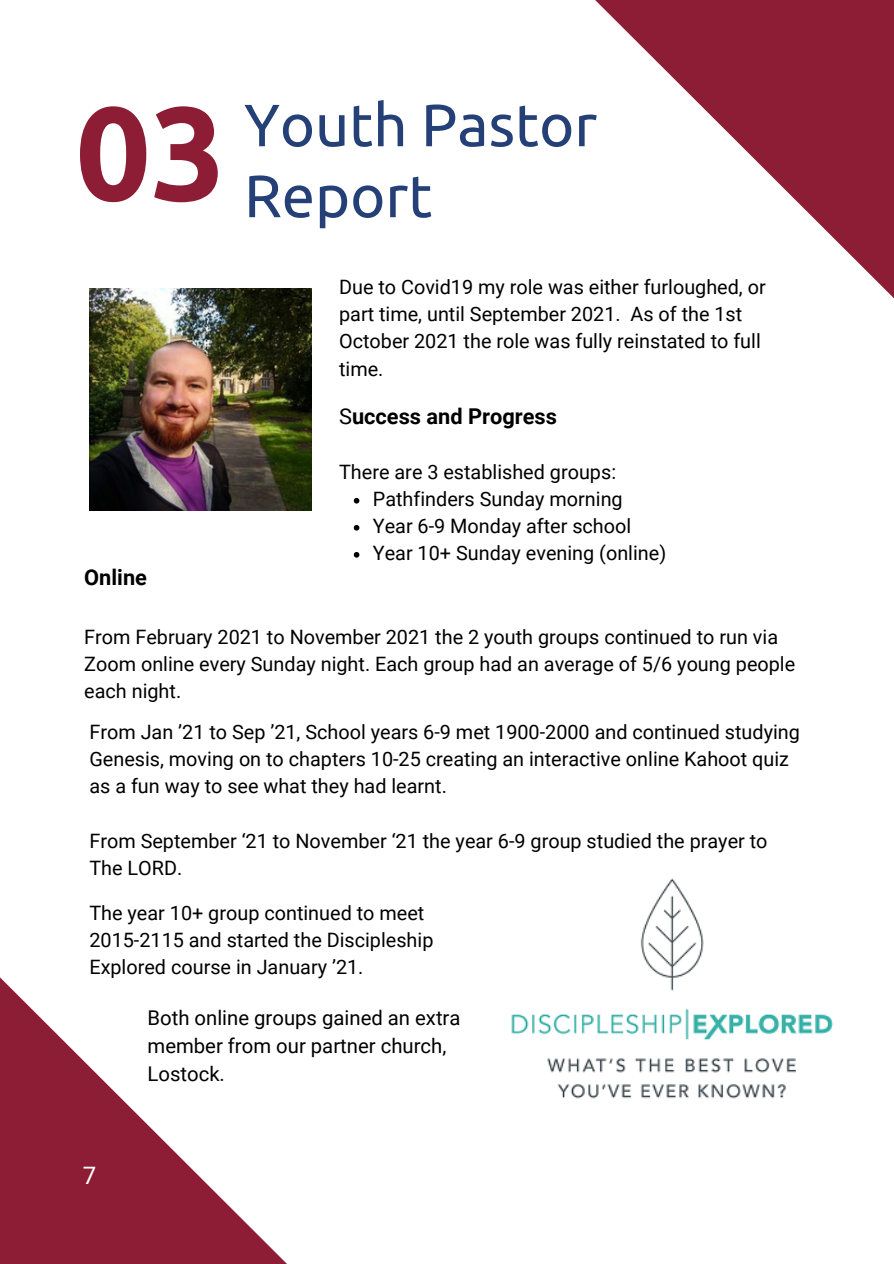
<style>
.page{position:relative;width:894px;height:1264px;background:#fff}
.page>*{position:absolute;margin:0;border:0;box-sizing:border-box;transform-origin:0 0}
.t1{font:700 132.45px "Ubuntu";color:#8d1c35}
.t2{font:59.55px "Ubuntu";color:#244077}
.t3{font:24px "Roboto";color:#fff}
.t4{font:700 21.75px "Roboto";color:#000}
.t5{font:20.25px/28.2px "Roboto";color:#000}
.t6{font:19.8px/27px "Roboto";color:#000}
.s1{font-weight:400}
</style>
<div class="page">
<svg style="left:595px;top:0;width:298px;height:298px"></svg>
<img style="left:587px;top:878px;width:246px;height:221px">
<svg style="left:0;top:977px;width:587px;height:286px"></svg>
<svg style="left:353px;top:498px;width:6px;height:5px"></svg>
<svg style="left:353px;top:525px;width:6px;height:5px"></svg>
<svg style="left:353px;top:552px;width:6px;height:5px"></svg>
<img style="left:89px;top:289px;width:222px;height:222px">
<h1 class="t1" style="left:75px;top:77px;width:152px">03</h1>
<p class="t4" style="left:84px;top:565px;width:64px">Online</p>
<h2 class="t2" style="left:244px;top:91px;width:354px">Youth Pastor</h2>
<h2 class="t2" style="left:244px;top:162px;width:190px">Report</h2>
<p class="t6" style="left:339px;top:274px;width:428px">Due to Covid19 my role was either furloughed, or part time, until September 2021. As of the 1st October 2021 the role was fully reinstated to full time.</p>
<p class="t4" style="left:339px;top:403px;width:219px"><span class="s1">S</span>uccess and Progress</p>
<p class="t6" style="left:339px;top:458px;width:278px">There are 3 established groups:</p>
<p class="t6" style="left:373px;top:485px;width:295px">Pathfinders Sunday morning<br>Year 6-9 Monday after school<br>Year 10+ Sunday evening (online)</p>
<p class="t6" style="left:84px;top:623px;width:712px">From February 2021 to November 2021 the 2 youth groups continued to run via<br>Zoom online every Sunday night. Each group had an average of 5/6 young people each night.</p>
<p class="t6" style="left:89px;top:718px;width:711px">From Jan ’21 to Sep ’21, School years 6-9 met 1900-2000 and continued studying<br>Genesis, moving on to chapters 10-25 creating an interactive online Kahoot quiz as a fun way to see what they had learnt.</p>
<p class="t6" style="left:89px;top:827px;width:679px">From September ‘21 to November ‘21 the year 6-9 group studied the prayer to<br>The LORD.</p>
<p class="t6" style="left:89px;top:899px;width:345px">The year 10+ group continued to meet<br>2015-2115 and started the Discipleship<br>Explored course in January ’21.</p>
<p class="t5" style="left:147px;top:1003px;width:314px">Both online groups gained an extra member from our partner church,<br>Lostock.</p>
<p class="t3" style="left:83px;top:1161px;width:15px">7</p>
</div>
